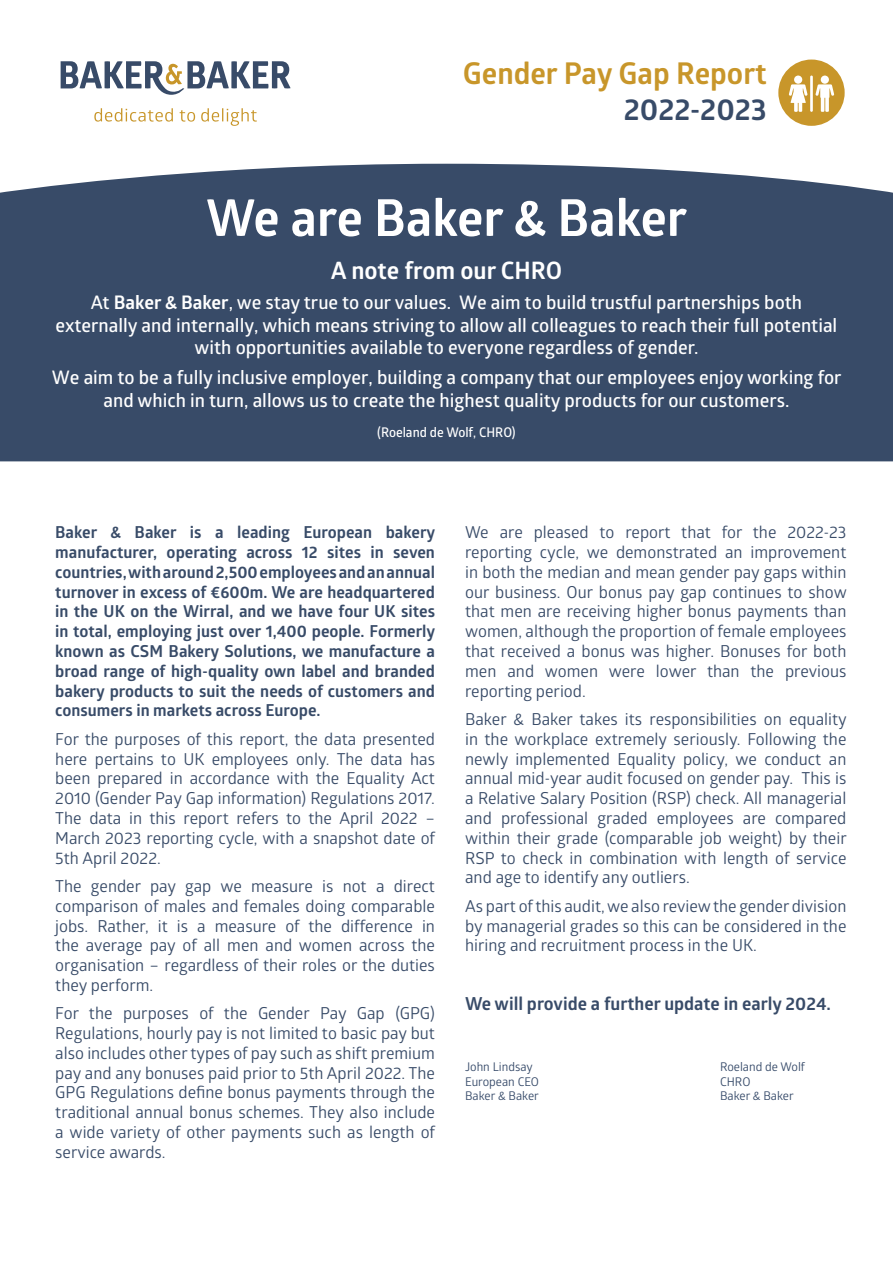
<style>
.page{position:relative;width:893px;height:1263px;background:#fff}
.page>*{position:absolute;margin:0;border:0;box-sizing:border-box;transform-origin:0 0}
.t1{font:700 51px "Glober";color:#fff}
.t2{font:700 30px "Glober";color:#c8962a}
.t3{font:700 30px "Glober";color:#384b68}
.t4{font:700 24px "Glober";color:#fff}
.t5{font:18.75px/22.5px "Glober Semi Bold Free";color:#fff;text-align:center}
.t6{font:700 18px "Glober";color:#384b68}
.t7{font:16.5px/19.8px "Glober";color:#384b68;text-align:justify}
.t8{font:700 16.5px/19.8px "Glober";color:#384b68;text-align:justify}
.t9{font:13.35px "Glober Semi Bold Free";color:#fff}
.t10{font:12px/14.4px "Glober";color:#364a69}
.s1{font-family:"Glober";font-weight:700}
</style>
<div class="page">
<div style="left:0;top:164px;width:893px;height:297px;background:#384b68"></div>
<svg style="left:61px;top:61px;width:230px;height:34px"></svg>
<svg style="left:94px;top:108px;width:79px;height:14px"></svg>
<svg style="left:180px;top:110px;width:15px;height:12px"></svg>
<svg style="left:201px;top:108px;width:56px;height:18px"></svg>
<div style="left:778px;top:60px;width:67px;height:66px;background:#c8962a;border-radius:50%"></div>
<div style="left:821px;top:76px;width:8px;height:8px;background:#fff;border-radius:50%"></div>
<svg style="left:815px;top:84px;width:19px;height:28px"></svg>
<div style="left:794px;top:76px;width:8px;height:8px;background:#fff;border-radius:50%"></div>
<svg style="left:789px;top:84px;width:19px;height:28px"></svg>
<hr style="left:810px;top:76px;width:3px;height:36px;background:#fff">
<h2 class="t2" style="left:463px;top:53px;width:306px">Gender Pay Gap Report</h2>
<h2 class="t3" style="left:624px;top:88px;width:145px">2022-2023</h2>
<h1 class="t1" style="left:206px;top:182px;width:483px">We are Baker &amp; Baker</h1>
<h3 class="t4" style="left:331px;top:254px;width:233px">A note from our CHRO</h3>
<p class="t5" style="left:56px;top:291px;width:783px">At <span class="s1">Baker &amp; Baker</span>, we stay true to our values. We aim to build trustful partnerships both externally and internally, which means striving to allow all colleagues to reach their full potential with opportunities available to everyone regardless of gender.</p>
<p class="t5" style="left:52px;top:366px;width:791px">We aim to be a fully inclusive employer, building a company that our employees enjoy working for and which in turn, allows us to create the highest quality products for our customers.</p>
<p class="t9" style="left:377px;top:423px;width:140px">(Roeland de Wolf, CHRO)</p>
<p class="t8" style="left:55px;top:522px;width:382px">Baker &amp; Baker is a leading European bakery manufacturer, operating across 12 sites in seven countries, with around 2,500 employees and an annual turnover in excess of €600m. We are headquartered in the UK on the Wirral, and we have four UK sites in total, employing just over 1,400 people. Formerly known as CSM Bakery Solutions, we manufacture a broad range of high-quality own label and branded bakery products to suit the needs of customers and consumers in markets across Europe.</p>
<p class="t7" style="left:55px;top:728px;width:382px">For the purposes of this report, the data presented here pertains to UK employees only. The data has been prepared in accordance with the Equality Act 2010 (Gender Pay Gap information) Regulations 2017.<br>The data in this report refers to the April 2022 – March 2023 reporting cycle, with a snapshot date of 5th April 2022.</p>
<p class="t7" style="left:55px;top:875px;width:381px">The gender pay gap we measure is not a direct comparison of males and females doing comparable jobs. Rather, it is a measure of the difference in the average pay of all men and women across the organisation – regardless of their roles or the duties they perform.</p>
<p class="t7" style="left:55px;top:1003px;width:381px">For the purposes of the Gender Pay Gap (GPG)<br>Regulations, hourly pay is not limited to basic pay but also includes other types of pay such as shift premium pay and any bonuses paid prior to 5th April 2022. The GPG Regulations define bonus payments through the traditional annual bonus schemes. They also include a wide variety of other payments such as length of service awards.</p>
<p class="t7" style="left:465px;top:522px;width:383px">We are pleased to report that for the 2022-23 reporting cycle, we demonstrated an improvement in both the median and mean gender pay gaps within our business. Our bonus pay gap continues to show that men are receiving higher bonus payments than women, although the proportion of female employees that received a bonus was higher. Bonuses for both men and women were lower than the previous reporting period.</p>
<p class="t7" style="left:465px;top:708px;width:383px">Baker &amp; Baker takes its responsibilities on equality in the workplace extremely seriously. Following the newly implemented Equality policy, we conduct an annual mid-year audit focused on gender pay. This is a Relative Salary Position (RSP) check. All managerial and professional graded employees are compared within their grade (comparable job weight) by their RSP to check in combination with length of service and age to identify any outliers.</p>
<p class="t7" style="left:465px;top:895px;width:383px">As part of this audit, we also review the gender division by managerial grades so this can be considered in the hiring and recruitment process in the UK.</p>
<p class="t6" style="left:465px;top:991px;width:367px">We will provide a further update in early 2024.</p>
<p class="t10" style="left:465px;top:1059px;width:75px">John Lindsay<br>European CEO<br>Baker &amp; Baker</p>
<p class="t10" style="left:720px;top:1059px;width:87px">Roeland de Wolf<br>CHRO<br>Baker &amp; Baker</p>
</div>
